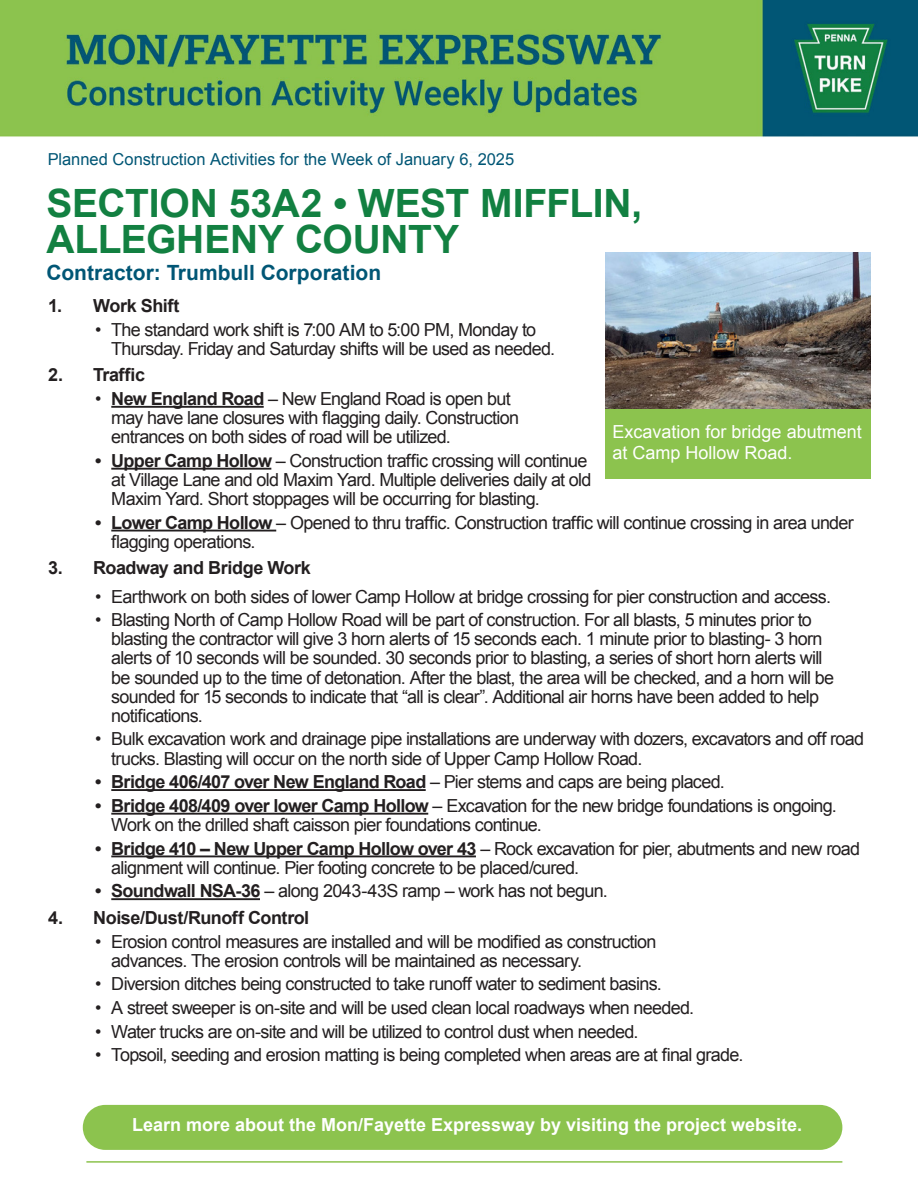
<style>
.page{position:relative;width:918px;height:1188px;background:#fff}
.page>*{position:absolute;margin:0;border:0;box-sizing:border-box;transform-origin:0 0}
.t1{font:700 39px/36px "Arial";letter-spacing:-.005em;color:#128041}
.t2{font:700 21px "Arial";color:#005675}
.t3{font:18px/19.2px "Arial";letter-spacing:-.04em;color:#231f20}
.t4{font:700 18px "Arial";letter-spacing:-.03em;color:#231f20}
.t5{font:700 18px "Arial";color:#fff}
.t6{font:18px/21px "Arial";color:#fff}
.t7{font:16.5px "Arial";color:#005675}
.s1{font-weight:700}
.s2{font-weight:400}
</style>
<div class="page">
<img style="left:0;top:0;width:918px;height:153px">
<div style="left:83px;top:1105px;width:759px;height:45px;background:#8cc34e;border-radius:22px"></div>
<hr style="left:86px;top:1161px;width:756px;height:2px;background:#8cc34e">
<hr style="left:111px;top:406px;width:153px;height:2px;background:#231f20">
<hr style="left:111px;top:468px;width:160px;height:2px;background:#231f20">
<hr style="left:111px;top:530px;width:165px;height:2px;background:#231f20">
<hr style="left:111px;top:789px;width:315px;height:2px;background:#231f20">
<hr style="left:111px;top:813px;width:317px;height:2px;background:#231f20">
<hr style="left:111px;top:855px;width:365px;height:2px;background:#231f20">
<hr style="left:111px;top:898px;width:149px;height:2px;background:#231f20">
<div style="left:605px;top:252px;width:266px;height:227px;background:#8cc34e"></div>
<img style="left:605px;top:252px;width:266px;height:156px">
<p class="t7" style="left:48px;top:148px;width:468px">Planned Construction Activities for the Week of January 6, 2025</p>
<p class="t1" style="left:46px;top:186px;width:597px">SECTION 53A2 • WEST MIFFLIN,<br>ALLEGHENY COUNTY</p>
<p class="t2" style="left:46px;top:259px;width:336px">Contractor: Trumbull Corporation</p>
<p class="t4" style="left:48px;top:294px;width:133px">1. Work Shift</p>
<p class="t3" style="left:111px;top:320px;width:445px;text-indent:-16px">• The standard work shift is 7:00 AM to 5:00 PM, Monday to<br>Thursday. Friday and Saturday shifts will be used as needed.</p>
<p class="t4" style="left:48px;top:363px;width:98px">2. Traffic</p>
<p class="t3" style="left:111px;top:389px;width:410px;text-indent:-16px">• <span class="s1">New England Road</span> – New England Road is open but may have lane closures with flagging daily. Construction entrances on both sides of road will be utilized.</p>
<p class="t3" style="left:111px;top:451px;width:482px;text-indent:-16px"><span class="s1">• Upper Camp Hollow</span> – Construction traffic crossing will continue at Village Lane and old Maxim Yard. Multiple deliveries daily at old<br>Maxim Yard. Short stoppages will be occurring for blasting.</p>
<p class="t3" style="left:111px;top:513px;width:744px;text-indent:-16px"><span class="s1">• Lower Camp Hollow</span> – Opened to thru traffic. Construction traffic will continue crossing in area under flagging operations.</p>
<p class="t4" style="left:48px;top:556px;width:264px">3. Roadway and Bridge Work</p>
<p class="t3" style="left:95px;top:587px;width:738px">• Earthwork on both sides of lower Camp Hollow at bridge crossing for pier construction and access.</p>
<p class="t3" style="left:111px;top:610px;width:724px;text-indent:-16px">• Blasting North of Camp Hollow Road will be part of construction. For all blasts, 5 minutes prior to blasting the contractor will give 3 horn alerts of 15 seconds each. 1 minute prior to blasting- 3 horn alerts of 10 seconds will be sounded. 30 seconds prior to blasting, a series of short horn alerts will be sounded up to the time of detonation. After the blast, the area will be checked, and a horn will be sounded for 15 seconds to indicate that “all is clear”. Additional air horns have been added to help notifications.</p>
<p class="t3" style="left:111px;top:730px;width:754px;text-indent:-16px">• Bulk excavation work and drainage pipe installations are underway with dozers, excavators and off road trucks. Blasting will occur on the north side of Upper Camp Hollow Road.</p>
<p class="t4" style="left:95px;top:770px;width:631px">• Bridge 406/407 over New England Road <span class="s2">– Pier stems and caps are being placed.</span></p>
<p class="t3" style="left:111px;top:796px;width:727px;text-indent:-16px"><span class="s1">• Bridge 408/409 over lower Camp Hollow</span> – Excavation for the new bridge foundations is ongoing.<br>Work on the drilled shaft caisson pier foundations continue.</p>
<p class="t3" style="left:111px;top:839px;width:750px;text-indent:-16px"><span class="s1">• Bridge 410 – New Upper Camp Hollow over 43</span> – Rock excavation for pier, abutments and new road alignment will continue. Pier footing concrete to be placed/cured.</p>
<p class="t3" style="left:95px;top:882px;width:514px"><span class="s1">• Soundwall NSA-36</span> – along 2043-43S ramp – work has not begun.</p>
<p class="t4" style="left:48px;top:906px;width:263px">4. Noise/Dust/Runoff Control</p>
<p class="t3" style="left:111px;top:932px;width:547px;text-indent:-16px">• Erosion control measures are installed and will be modified as construction advances. The erosion controls will be maintained as necessary.</p>
<p class="t3" style="left:95px;top:975px;width:568px">• Diversion ditches being constructed to take runoff water to sediment basins.</p>
<p class="t3" style="left:95px;top:998px;width:601px">• A street sweeper is on-site and will be used clean local roadways when needed.</p>
<p class="t3" style="left:95px;top:1022px;width:545px">• Water trucks are on-site and will be utilized to control dust when needed.</p>
<p class="t3" style="left:95px;top:1045px;width:650px">• Topsoil, seeding and erosion matting is being completed when areas are at final grade.</p>
<p class="t6" style="left:613px;top:421px;width:251px">Excavation for bridge abutment at Camp Hollow Road.</p>
<p class="t5" style="left:132px;top:1112px;width:672px">Learn more about the Mon/Fayette Expressway by visiting the project website.</p>
</div>
